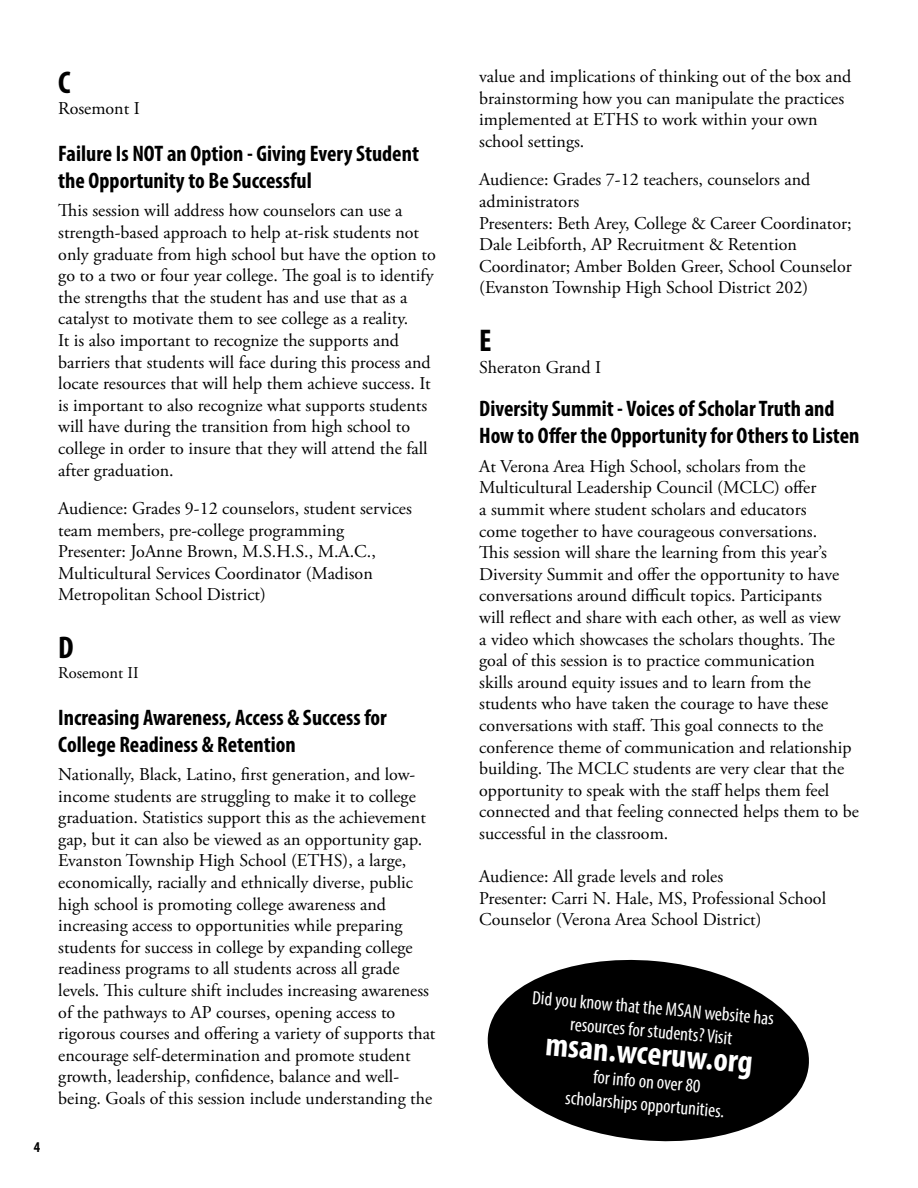
<style>
.page{position:relative;width:918px;height:1188px;background:#fff}
.page>*{position:absolute;margin:0;border:0;box-sizing:border-box;transform-origin:0 0}
.t1{font:700 condensed 33.6px "Myriad Pro";color:#fff}
.t2{font:700 condensed 31.5px "Myriad Pro";color:#000}
.t3{font:700 condensed 22.5px/27px "Myriad Pro";color:#000}
.t4{font:condensed 19.35px/23.2px "Myriad Pro";color:#fff;text-align:center}
.t5{font:18px/21.6px "Adobe Garamond Pro";color:#000}
.t6{font:16.5px "Adobe Garamond Pro";color:#000}
.t7{font:700 condensed 15px "Myriad Pro";color:#000}
</style>
<div class="page">
<svg style="left:487px;top:959px;width:322px;height:183px;fill:#000"></svg>
<p class="t7" style="left:34px;top:1138px;width:8px">4</p>
<h2 class="t2" style="left:58px;top:63px;width:14px">C</h2>
<p class="t5" style="left:58px;top:98px;width:83px">Rosemont I</p>
<p class="t3" style="left:58px;top:140px;width:362px">Failure Is NOT an Option - Giving Every Student the Opportunity to Be Successful</p>
<p class="t5" style="left:58px;top:201px;width:379px">This session will address how counselors can use a strength-based approach to help at-risk students not only graduate from high school but have the option to go to a two or four year college. The goal is to identify the strengths that the student has and use that as a catalyst to motivate them to see college as a reality.<br>It is also important to recognize the supports and barriers that students will face during this process and locate resources that will help them achieve success. It is important to also recognize what supports students will have during the transition from high school to college in order to insure that they will attend the fall after graduation.</p>
<p class="t5" style="left:58px;top:498px;width:355px">Audience: Grades 9-12 counselors, student services team members, pre-college programming Presenter: JoAnne Brown, M.S.H.S., M.A.C., Multicultural Services Coordinator (Madison Metropolitan School District)</p>
<h2 class="t2" style="left:58px;top:628px;width:17px">D</h2>
<p class="t6" style="left:58px;top:663px;width:82px">Rosemont II</p>
<p class="t3" style="left:58px;top:703px;width:330px">Increasing Awareness, Access &amp; Success for<br>College Readiness &amp; Retention</p>
<p class="t5" style="left:58px;top:764px;width:379px">Nationally, Black, Latino, first generation, and low&shy;income students are struggling to make it to college graduation. Statistics support this as the achievement gap, but it can also be viewed as an opportunity gap.<br>Evanston Township High School (ETHS), a large, economically, racially and ethnically diverse, public high school is promoting college awareness and increasing access to opportunities while preparing students for success in college by expanding college readiness programs to all students across all grade levels. This culture shift includes increasing awareness of the pathways to AP courses, opening access to rigorous courses and offering a variety of supports that encourage self-determination and promote student growth, leadership, confidence, balance and well&shy;being. Goals of this session include understanding the</p>
<p class="t5" style="left:479px;top:66px;width:374px">value and implications of thinking out of the box and brainstorming how you can manipulate the practices implemented at ETHS to work within your own school settings.</p>
<p class="t5" style="left:479px;top:169px;width:374px">Audience: Grades 7-12 teachers, counselors and administrators<br>Presenters: Beth Arey, College &amp; Career Coordinator; Dale Leibforth, AP Recruitment &amp; Retention Coordinator; Amber Bolden Greer, School Counselor (Evanston Township High School District 202)</p>
<h2 class="t2" style="left:479px;top:321px;width:14px">E</h2>
<p class="t5" style="left:479px;top:357px;width:123px">Sheraton Grand I</p>
<p class="t3" style="left:479px;top:395px;width:382px">Diversity Summit - Voices of Scholar Truth and<br>How to Offer the Opportunity for Others to Listen</p>
<p class="t5" style="left:479px;top:456px;width:381px">At Verona Area High School, scholars from the Multicultural Leadership Council (MCLC) offer<br>a summit where student scholars and educators<br>come together to have courageous conversations.<br>This session will share the learning from this year’s Diversity Summit and offer the opportunity to have conversations around difficult topics. Participants<br>will reflect and share with each other, as well as view<br>a video which showcases the scholars thoughts. The goal of this session is to practice communication<br>skills around equity issues and to learn from the students who have taken the courage to have these conversations with staff. This goal connects to the conference theme of communication and relationship building. The MCLC students are very clear that the opportunity to speak with the staff helps them feel connected and that feeling connected helps them to be successful in the classroom.</p>
<p class="t5" style="left:479px;top:866px;width:348px">Audience: All grade levels and roles<br>Presenter: Carri N. Hale, MS, Professional School<br>Counselor (Verona Area School District)</p>
<p class="t4" style="left:534px;top:985px;width:244px;rotate:5deg">Did you know that the MSAN website has resources for students? Visit</p>
<h1 class="t1" style="left:548px;top:1023px;width:209px;rotate:5deg">msan.wceruw.org</h1>
<p class="t4" style="left:569px;top:1062px;width:161px;rotate:5deg">for info on over 80 scholarships opportunities.</p>
</div>
